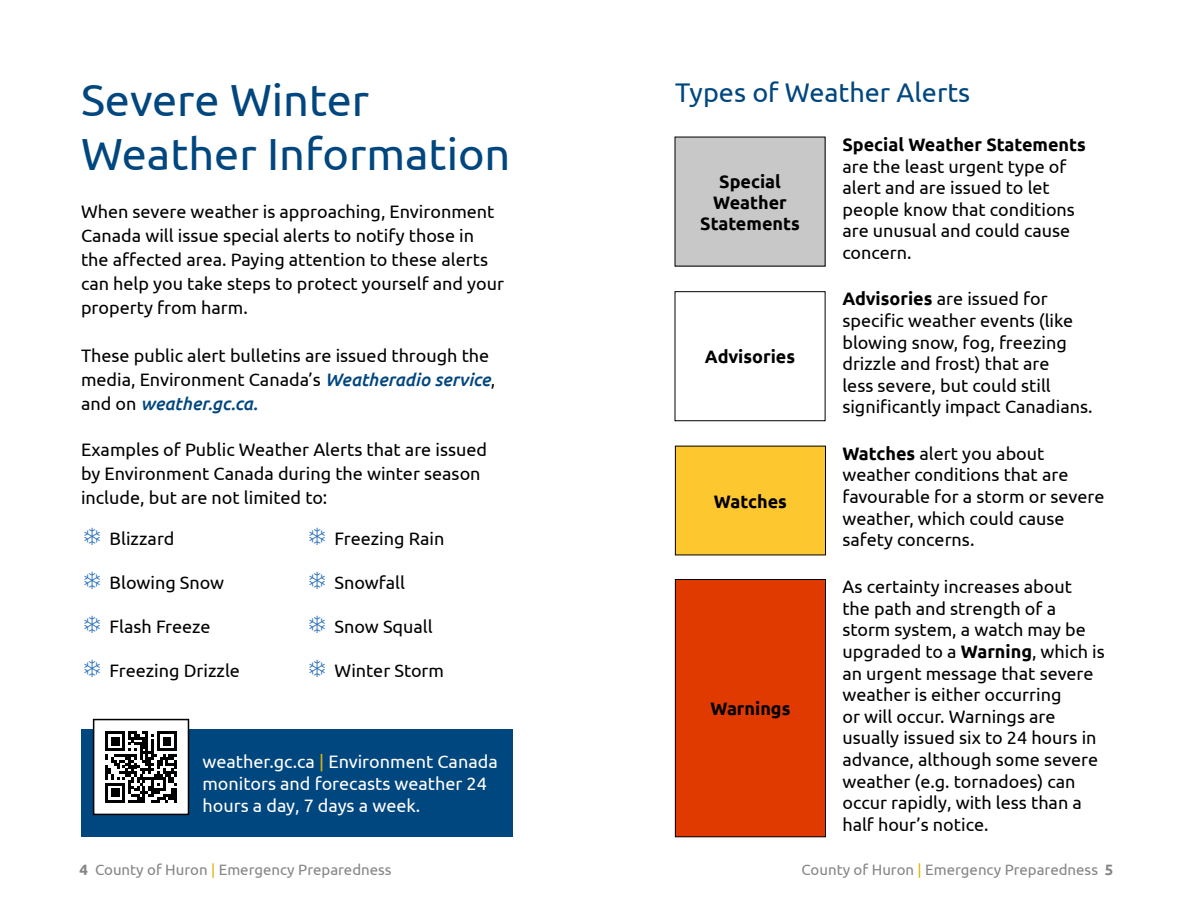
<style>
.page{position:relative;width:1188px;height:918px;background:#fff}
.page>*{position:absolute;margin:0;border:0;box-sizing:border-box;transform-origin:0 0}
.Heading_01{font:45px/54px "Ubuntu";color:#00467f}
.Heading_02{font:27px "Ubuntu";color:#00467f}
.Body{font:18px/21.6px "Ubuntu";color:#000}
.t1{font:18px/21.6px "Ubuntu";color:#fff}
.Body-2{font:700 18px/21px "Ubuntu";color:#000;text-align:center}
.t2{font:15px "Ubuntu";color:#858585}
.s1{font-weight:500;font-style:italic;color:#00467f}
.s2{color:#deb407}
.s3{font-weight:700}
</style>
<div class="page">
<div style="left:81px;top:729px;width:432px;height:108px;background:#00467f"></div>
<div style="left:94px;top:720px;width:94px;height:94px;background:#fff"></div>
<svg style="left:105px;top:731px;width:72px;height:72px"></svg>
<div style="left:93px;top:719px;width:96px;height:96px;border:2px solid #000"></div>
<div style="left:675px;top:137px;width:150px;height:129px;background:#c8c8c8"></div>
<div style="left:675px;top:291px;width:150px;height:130px;border:1px solid #000"></div>
<div style="left:675px;top:446px;width:150px;height:109px;background:#fdc82f"></div>
<div style="left:675px;top:446px;width:151px;height:109px;border:1px solid #000"></div>
<div style="left:675px;top:579px;width:150px;height:258px;background:#e13a00"></div>
<div style="left:675px;top:579px;width:151px;height:258px;border:1px solid #000"></div>
<p class="Heading_01" style="left:81px;top:72px;width:431px">Severe Winter<br>Weather Information</p>
<p class="Body" style="left:81px;top:199px;width:425px;line-height:24px">When severe weather is approaching, Environment Canada will issue special alerts to notify those in the affected area. Paying attention to these alerts can help you take steps to protect yourself and your property from harm.</p>
<p class="Body" style="left:81px;top:343px;width:416px;line-height:24px">These public alert bulletins are issued through the media, Environment Canada’s <span class="s1">Weatheradio service</span>, and on <span class="s1">weather.gc.ca.</span></p>
<p class="Body" style="left:81px;top:437px;width:408px;line-height:24px">Examples of Public Weather Alerts that are issued by Environment Canada during the winter season include, but are not limited to:</p>
<p class="Body" style="left:110px;top:527px;width:66px">Blizzard</p>
<p class="Body" style="left:110px;top:571px;width:116px">Blowing Snow</p>
<p class="Body" style="left:110px;top:615px;width:102px">Flash Freeze</p>
<p class="Body" style="left:110px;top:660px;width:132px">Freezing Drizzle</p>
<p class="Body" style="left:335px;top:527px;width:111px">Freezing Rain</p>
<p class="Body" style="left:335px;top:571px;width:72px">Snowfall</p>
<p class="Body" style="left:335px;top:615px;width:100px">Snow Squall</p>
<p class="Body" style="left:335px;top:660px;width:111px">Winter Storm</p>
<p class="t1" style="left:202px;top:751px;width:297px">weather.gc.ca <span class="s2">|</span> Environment Canada monitors and forecasts weather 24 hours a day, 7 days a week.</p>
<p class="Heading_02" style="left:675px;top:76px;width:297px">Types of Weather Alerts</p>
<p class="Body" style="left:842px;top:133px;width:245px"><span class="s3">Special Weather Statements </span>are the least urgent type of alert and are issued to let people know that conditions are unusual and could cause concern.</p>
<p class="Body" style="left:842px;top:288px;width:252px"><span class="s3">Advisories</span> are issued for specific weather events (like blowing snow, fog, freezing drizzle and frost) that are<br>less severe, but could still significantly impact Canadians.</p>
<p class="Body" style="left:842px;top:442px;width:264px"><span class="s3">Watches</span> alert you about weather conditions that are favourable for a storm or severe weather, which could cause safety concerns.</p>
<p class="Body" style="left:842px;top:576px;width:264px">As certainty increases about<br>the path and strength of a storm system, a watch may be upgraded to a <span class="s3">Warning</span>, which is an urgent message that severe weather is either occurring<br>or will occur. Warnings are usually issued six to 24 hours in advance, although some severe weather (e.g. tornadoes) can occur rapidly, with less than a half hour’s notice.</p>
<p class="Body-2" style="left:700px;top:170px;width:101px">Special<br>Weather<br>Statements</p>
<p class="Body-2" style="left:705px;top:346px;width:92px">Advisories</p>
<p class="Body-2" style="left:714px;top:490px;width:74px">Watches</p>
<p class="Body-2" style="left:710px;top:698px;width:81px">Warnings</p>
<p class="t2" style="left:79px;top:861px;width:314px"><span class="s3">4</span> County of Huron <span class="s2">|</span> Emergency Preparedness</p>
<p class="t2" style="left:802px;top:861px;width:313px">County of Huron <span class="s2">|</span> Emergency Preparedness <span class="s3">5</span></p>
</div>
